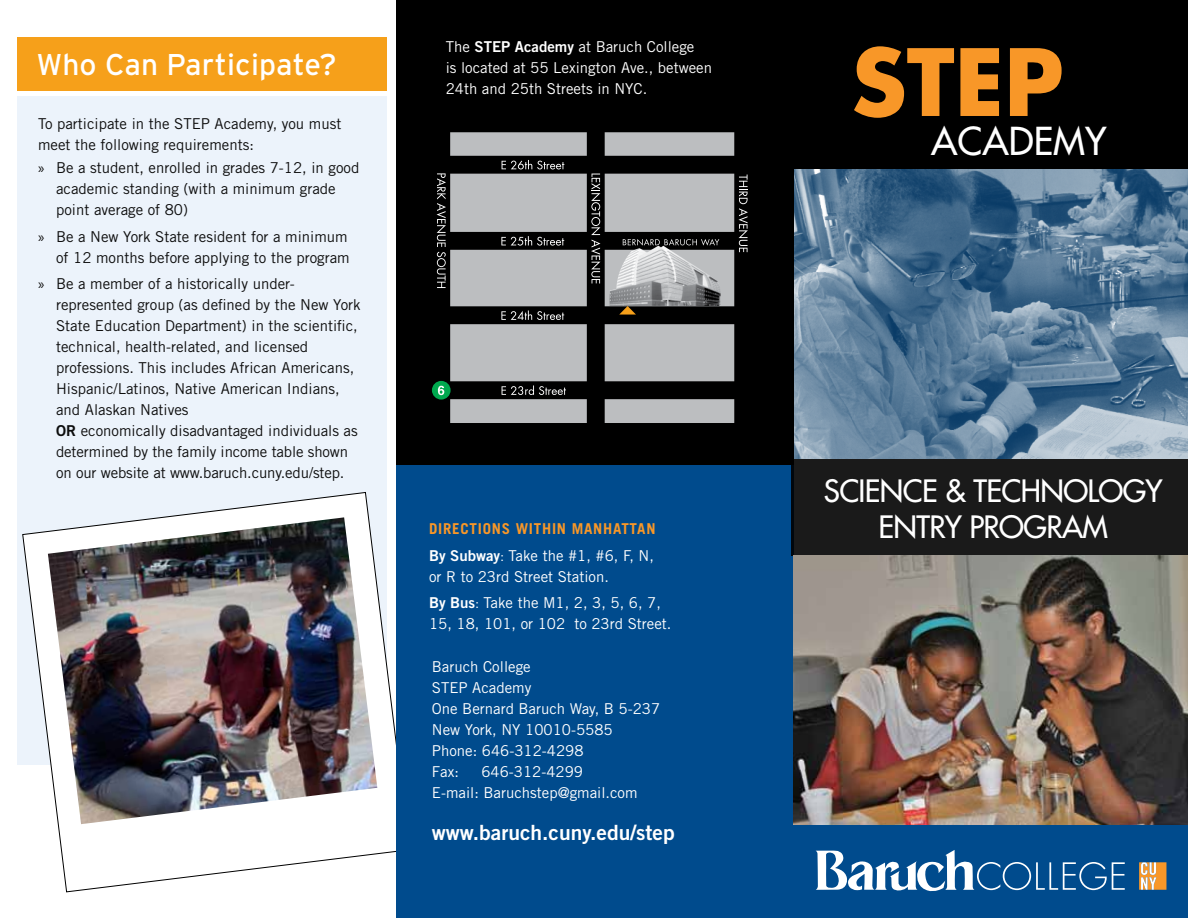
<style>
.page{position:relative;width:1188px;height:918px;background:#fff}
.page>*{position:absolute;margin:0;border:0;box-sizing:border-box;transform-origin:0 0}
.t1{font:700 90px "Futura Std";color:#f89728}
.t2{font:500 37.5px "Futura Std";color:#fff}
.t3{font:500 30px/36px "Futura Std";letter-spacing:-.02em;color:#fff;text-align:center}
.t4{font:30px "Interstate";letter-spacing:.005em;color:#fff}
.t5{font:21px "Trade Gothic LT Std Bd 2";color:#fff}
.t6{font:15px/21px "Trade Gothic LT Std";color:#0d0d0d}
.t7{font:15px/21px "Trade Gothic LT Std";color:#fff}
.t8{font:700 15px/26.2px "Trade Gothic LT Std";letter-spacing:.05em;color:#f89728}
.s1{font-family:"Myriad Pro"}
.s2{font-family:"Trade Gothic LT Std Bd 2"}
.s3{font-family:"Trade Gothic LT Std Bd 2";font-weight:400;color:#fff}
.s4{font-weight:300;color:#fff}
.s5{font-weight:400;color:#fff}
.s6{font-weight:300}
</style>
<div class="page">
<div style="left:17px;top:97px;width:370px;height:668px;background:#ecf3fb"></div>
<svg style="left:22px;top:492px;width:374px;height:400px"></svg>
<div style="left:396px;top:418px;width:397px;height:500px;background:#004b8d"></div>
<div style="left:17px;top:37px;width:370px;height:54px;background:#f6a01a"></div>
<div style="left:396px;top:0;width:397px;height:465px;background:#000"></div>
<svg style="left:450px;top:132px;width:284px;height:291px;fill:#bcbec0"></svg>
<svg style="left:501px;top:236px;width:63px;height:10px"></svg>
<svg style="left:502px;top:385px;width:64px;height:10px"></svg>
<svg style="left:501px;top:311px;width:63px;height:9px"></svg>
<svg style="left:437px;top:173px;width:9px;height:115px"></svg>
<svg style="left:738px;top:175px;width:10px;height:77px"></svg>
<svg style="left:591px;top:174px;width:9px;height:109px"></svg>
<svg style="left:623px;top:239px;width:96px;height:7px"></svg>
<img style="left:610px;top:246px;width:111px;height:60px">
<svg style="left:619px;top:306px;width:17px;height:9px"></svg>
<svg style="left:432px;top:381px;width:19px;height:19px"></svg>
<svg style="left:438px;top:386px;width:6px;height:9px"></svg>
<img style="left:793px;top:168px;width:395px;height:291px">
<div style="left:792px;top:459px;width:396px;height:96px;background:#1a1a1a"></div>
<div style="left:793px;top:0;width:395px;height:168px;background:#000"></div>
<div style="left:789px;top:825px;width:399px;height:93px;background:#004b8d"></div>
<svg style="left:816px;top:850px;width:309px;height:41px"></svg>
<svg style="left:1139px;top:862px;width:27px;height:28px"></svg>
<img style="left:48px;top:517px;width:329px;height:307px">
<img style="left:793px;top:555px;width:395px;height:270px">
<h3 class="t4" style="left:37px;top:48px;width:302px">Who Can Participate?</h3>
<p class="t6" style="left:38px;top:113px;width:305px">To participate in the STEP Academy, you must meet the following requirements:</p>
<p class="t6" style="left:56px;top:157px;width:305px;text-indent:-18px"><span class="s1">»</span> Be a student, enrolled in grades 7-12, in good academic standing (with a minimum grade point average of 80)</p>
<p class="t6" style="left:38px;top:226px;width:313px;text-align:right"><span class="s1">»</span> Be a New York State resident for a minimum of 12 months before applying to the program</p>
<p class="t6" style="left:56px;top:273px;width:306px;text-indent:-18px"><span class="s1">»</span> Be a member of a historically under&shy;represented group (as defined by the New York State Education Department) in the scientific, technical, health-related, and licensed professions. This includes African Americans, Hispanic/Latinos, Native American Indians, and Alaskan Natives<br><span class="s2">OR</span> economically disadvantaged individuals as determined by the family income table shown on our website at www.baruch.cuny.edu/step.</p>
<p class="t7" style="left:446px;top:36px;width:268px">The <span class="s2">STEP Academy</span> at Baruch College<br>is located at 55 Lexington Ave., between<br>24th and 25th Streets in NYC.</p>
<p class="t8" style="left:429px;top:516px;width:228px">DIRECTIONS WITHIN MANHATTAN<br><span class="s3">By Subway</span><span class="s4">:</span> <span class="s5">Take the #1, #6, F, N,</span></p>
<p class="t7" style="left:429px;top:563px;width:233px;line-height:26.2px">or R to 23rd Street Station.<br><span class="s2">By Bus</span><span class="s6">:</span> Take the M1, 2, 3, 5, 6, 7,</p>
<p class="t7" style="left:429px;top:613px;width:244px">15, 18, 101, or 102 to 23rd Street.</p>
<p class="t7" style="left:432px;top:656px;width:230px">Baruch College<br>STEP Academy<br>One Bernard Baruch Way, B 5-237<br>New York, NY 10010-5585<br>Phone: 646-312-4298<br>Fax:</p>
<p class="t7" style="left:432px;top:761px;width:207px;text-align:center">646-312-4299<br>E-mail: Baruchstep@gmail.com</p>
<h3 class="t5" style="left:432px;top:820px;width:244px">www.baruch.cuny.edu/step</h3>
<h1 class="t1" style="left:851px;top:22px;width:214px">Step</h1>
<h2 class="t2" style="left:931px;top:118px;width:177px">ACADEMY</h2>
<h3 class="t3" style="left:824px;top:473px;width:340px">SCIENCE &amp; TECHNOLOGY<br>ENTRY PROGRAM</h3>
</div>
